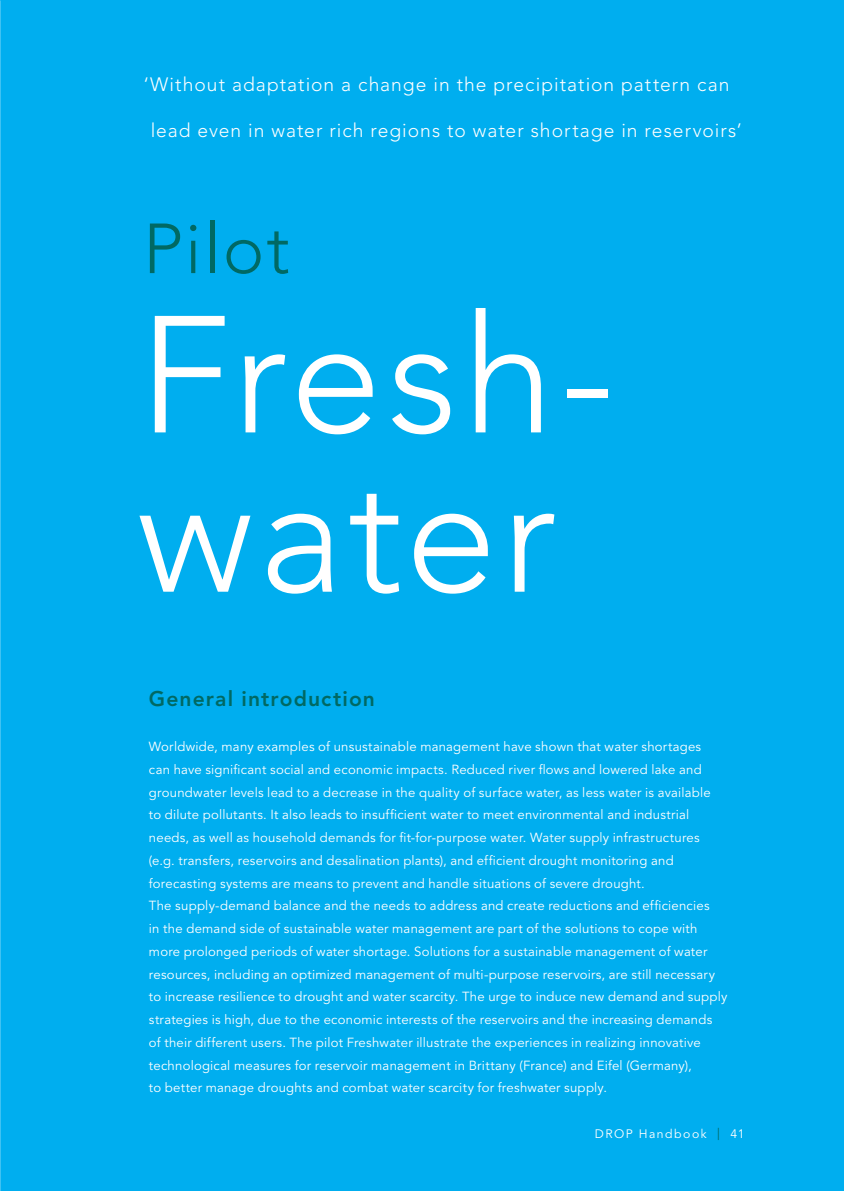
<style>
.page{position:relative;width:844px;height:1191px;background:#fff}
.page>*{position:absolute;margin:0;border:0;box-sizing:border-box;transform-origin:0 0}
.t1{font:300 164.5px/159.2px "Avenir LT Std";letter-spacing:.025em;color:#fff}
.t2{font:300 70px "Avenir LT Std";color:#006963}
.t3{font:800 21px "Avenir LT Std";letter-spacing:.055em;color:#006963}
.t4{font:300 19.25px "Avenir LT Std";letter-spacing:.05em;color:#fff}
.t5{font:13.12px/22.8px "Avenir LT Std";letter-spacing:.015em;color:#fff}
.t6{font:12.25px "Avenir LT Std";letter-spacing:.12em;color:#fff}
.s1{color:#006963}
</style>
<div class="page">
<div style="left:0;top:0;width:843px;height:1191px;background:#00aeef"></div>
<img style="left:0;top:0;width:1px;height:1191px">
<h3 class="t4" style="left:144px;top:73px;width:587px">‘Without adaptation a change in the precipitation pattern can</h3>
<h3 class="t4" style="left:151px;top:119px;width:592px">lead even in water rich regions to water shortage in reservoirs’</h3>
<h2 class="t2" style="left:143px;top:208px;width:148px">Pilot</h2>
<h1 class="t1" style="left:137px;top:297px;width:479px">Fresh&shy;water</h1>
<h3 class="t3" style="left:149px;top:686px;width:227px">General introduction</h3>
<p class="t5" style="left:149px;top:735px;width:580px">Worldwide, many examples of unsustainable management have shown that water shortages<br>can have significant social and economic impacts. Reduced river flows and lowered lake and groundwater levels lead to a decrease in the quality of surface water, as less water is available<br>to dilute pollutants. It also leads to insufficient water to meet environmental and industrial needs, as well as household demands for fit-for-purpose water. Water supply infrastructures (e.g. transfers, reservoirs and desalination plants), and efficient drought monitoring and forecasting systems are means to prevent and handle situations of severe drought.<br>The supply-demand balance and the needs to address and create reductions and efficiencies<br>in the demand side of sustainable water management are part of the solutions to cope with more prolonged periods of water shortage. Solutions for a sustainable management of water resources, including an optimized management of multi-purpose reservoirs, are still necessary to increase resilience to drought and water scarcity. The urge to induce new demand and supply strategies is high, due to the economic interests of the reservoirs and the increasing demands<br>of their different users. The pilot Freshwater illustrate the experiences in realizing innovative technological measures for reservoir management in Brittany (France) and Eifel (Germany),<br>to better manage droughts and combat water scarcity for freshwater supply.</p>
<p class="t6" style="left:594px;top:1126px;width:151px">DROP Handbook <span class="s1">|</span> 41</p>
</div>
